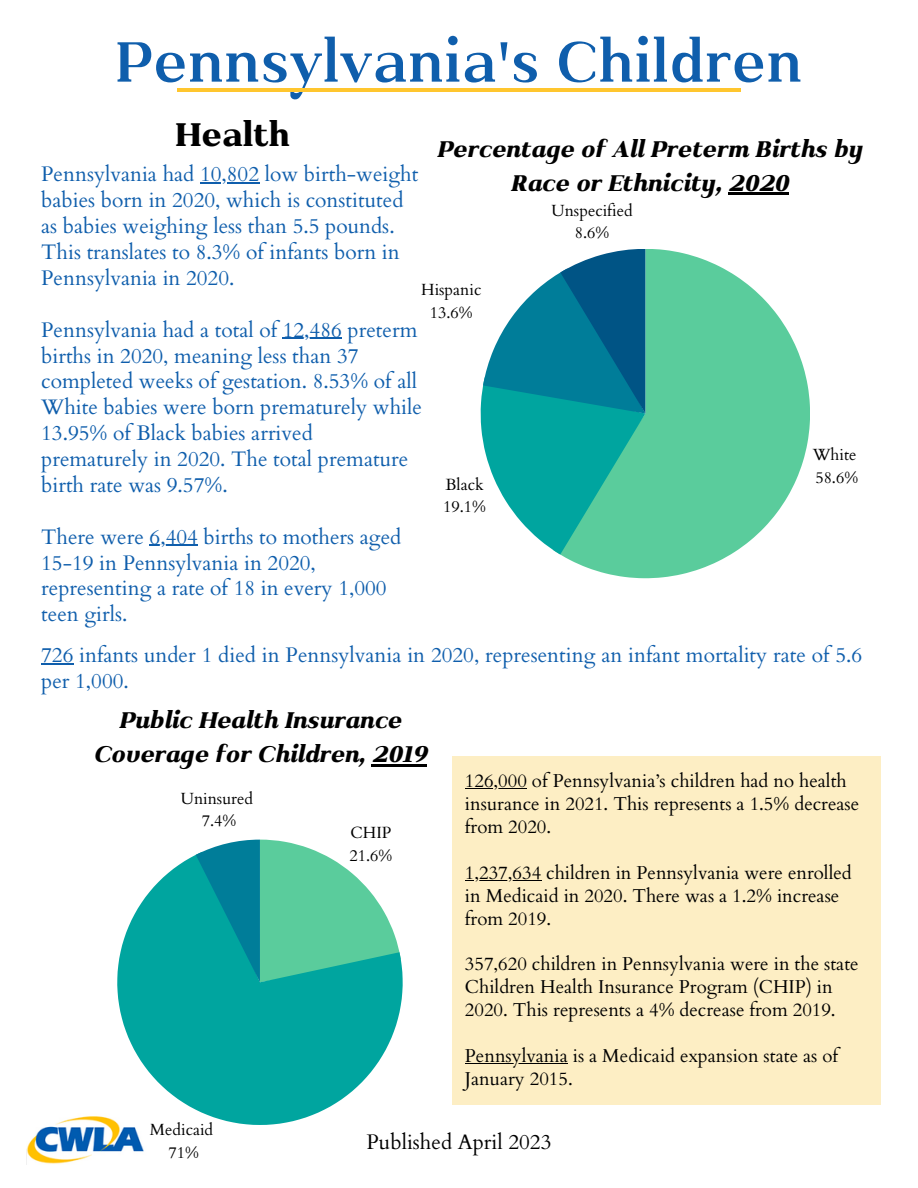
<style>
.page{position:relative;width:918px;height:1188px;background:#fff}
.page>*{position:absolute;margin:0;border:0;box-sizing:border-box;transform-origin:0 0}
.t1{font:600 67.5px "Kulachat Serif";color:#0f5eac}
.t2{font:800 39px "Kulachat Serif";color:#000}
.t3{font:italic 800 27px/33.8px "Kulachat Serif";color:#000;text-align:center}
.t4{font:21px/25.8px "Cardo";color:#0f5eac}
.t5{font:21px "Cardo";color:#000}
.t6{font:18.6px/23px "Cardo";color:#000}
.t7{font:16.2px/22.4px "Cardo";color:#000;text-align:center}
</style>
<div class="page">
<svg style="left:561px;top:249px;width:249px;height:329px;fill:#5acc9c"></svg>
<svg style="left:481px;top:249px;width:164px;height:306px"></svg>
<hr style="left:200px;top:183px;width:59px;height:1px;background:#0f5eac">
<hr style="left:283px;top:338px;width:59px;height:1px;background:#0f5eac">
<hr style="left:150px;top:545px;width:48px;height:1px;background:#0f5eac">
<hr style="left:728px;top:193px;width:61px;height:2px;background:#000">
<img style="left:27px;top:1116px;width:117px;height:48px">
<hr style="left:177px;top:88px;width:564px;height:3px;background:#ffc62e">
<hr style="left:41px;top:663px;width:32px;height:1px;background:#0f5eac">
<hr style="left:372px;top:764px;width:55px;height:2px;background:#000">
<svg style="left:117px;top:854px;width:286px;height:271px;fill:#00a59f"></svg>
<svg style="left:196px;top:840px;width:205px;height:142px;background:#51beab"></svg>
<div style="left:452px;top:756px;width:429px;height:349px;background:#fdeec4"></div>
<hr style="left:465px;top:788px;width:62px;height:1px;background:#000">
<hr style="left:465px;top:880px;width:76px;height:1px;background:#000">
<hr style="left:465px;top:1063px;width:103px;height:1px;background:#000">
<h1 class="t1" style="left:115px;top:19px;width:689px">Pennsylvania's Children</h1>
<h2 class="t2" style="left:175px;top:110px;width:116px">Health</h2>
<p class="t3" style="left:437px;top:131px;width:427px">Percentage of All Preterm Births by<br>Race or Ethnicity, 2020</p>
<p class="t4" style="left:41px;top:162px;width:379px">Pennsylvania had 10,802 low birth-weight babies born in 2020, which is constituted as babies weighing less than 5.5 pounds.<br>This translates to 8.3% of infants born in Pennsylvania in 2020.</p>
<p class="t4" style="left:41px;top:317px;width:382px">Pennsylvania had a total of 12,486 preterm births in 2020, meaning less than 37 completed weeks of gestation. 8.53% of all White babies were born prematurely while 13.95% of Black babies arrived prematurely in 2020. The total premature birth rate was 9.57%.</p>
<p class="t4" style="left:41px;top:524px;width:362px">There were 6,404 births to mothers aged<br>15-19 in Pennsylvania in 2020, representing a rate of 18 in every 1,000 teen girls.</p>
<p class="t7" style="left:552px;top:199px;width:83px">Unspecified<br>8.6%</p>
<p class="t7" style="left:421px;top:279px;width:62px">Hispanic<br>13.6%</p>
<p class="t7" style="left:813px;top:444px;width:45px">White</p>
<p class="t7" style="left:446px;top:473px;width:40px">Black</p>
<p class="t7" style="left:815px;top:467px;width:44px">58.6%</p>
<p class="t7" style="left:443px;top:496px;width:44px">19.1%</p>
<p class="t4" style="left:41px;top:643px;width:823px">726 infants under 1 died in Pennsylvania in 2020, representing an infant mortality rate of 5.6 per 1,000.</p>
<p class="t3" style="left:93px;top:702px;width:335px">Public Health Insurance<br>Coverage for Children, 2019</p>
<p class="t7" style="left:181px;top:788px;width:74px">Uninsured<br>7.4%</p>
<p class="t7" style="left:150px;top:1119px;width:65px">Medicaid<br>71%</p>
<p class="t7" style="left:350px;top:822px;width:44px;text-align:left">CHIP<br>21.6%</p>
<p class="t6" style="left:465px;top:769px;width:396px">126,000 of Pennsylvania’s children had no health insurance in 2021. This represents a 1.5% decrease from 2020.</p>
<p class="t6" style="left:465px;top:861px;width:388px">1,237,634 children in Pennsylvania were enrolled in Medicaid in 2020. There was a 1.2% increase from 2019.</p>
<p class="t6" style="left:465px;top:953px;width:395px">357,620 children in Pennsylvania were in the state<br>Children Health Insurance Program (CHIP) in<br>2020. This represents a 4% decrease from 2019.</p>
<p class="t6" style="left:465px;top:1045px;width:375px">Pennsylvania is a Medicaid expansion state as of<br>January 2015.</p>
<p class="t5" style="left:367px;top:1128px;width:186px">Published April 2023</p>
</div>
